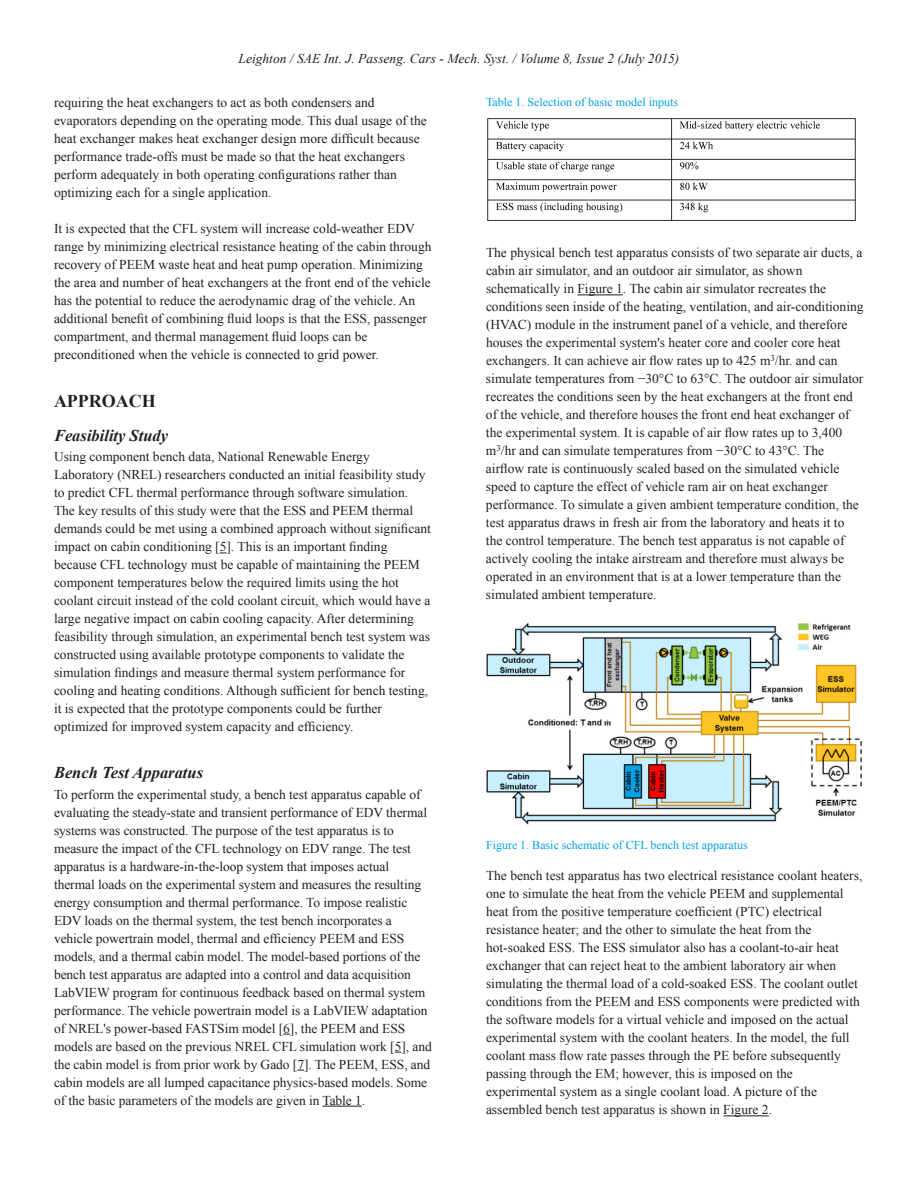
<style>
.page{position:relative;width:918px;height:1188px;background:#fff}
.page>*{position:absolute;margin:0;border:0;box-sizing:border-box;transform-origin:0 0}
.t1{font:700 18px "Times New Roman";color:#231f20}
.t2{font:italic 700 16.5px "Times New Roman";color:#231f20}
.t3{font:13.5px/18px "Times New Roman";color:#231f20}
.t4{font:italic 13.5px "Times New Roman";color:#231f20}
.caption-table{font:12px "Times New Roman";color:#01a0e9}
</style>
<div class="page">
<hr style="left:322px;top:1106px;width:40px;height:1px;background:#231f20">
<hr style="left:577px;top:295px;width:46px;height:1px;background:#231f20">
<hr style="left:723px;top:1116px;width:46px;height:1px;background:#231f20">
<img style="left:487px;top:118px;width:369px;height:103px">
<img style="left:486px;top:622px;width:376px;height:203px">
<p class="t4" style="left:239px;top:50px;width:442px">Leighton / SAE Int. J. Passeng. Cars - Mech. Syst. / Volume 8, Issue 2 (July 2015)</p>
<p class="t3" style="left:54px;top:93px;width:374px">requiring the heat exchangers to act as both condensers and evaporators depending on the operating mode. This dual usage of the heat exchanger makes heat exchanger design more difficult because performance trade-offs must be made so that the heat exchangers perform adequately in both operating configurations rather than optimizing each for a single application.</p>
<p class="t3" style="left:54px;top:219px;width:379px">It is expected that the CFL system will increase cold-weather EDV range by minimizing electrical resistance heating of the cabin through recovery of PEEM waste heat and heat pump operation. Minimizing the area and number of heat exchangers at the front end of the vehicle has the potential to reduce the aerodynamic drag of the vehicle. An additional benefit of combining fluid loops is that the ESS, passenger compartment, and thermal management fluid loops can be preconditioned when the vehicle is connected to grid power.</p>
<h1 class="t1" style="left:54px;top:388px;width:103px">APPROACH</h1>
<h2 class="t2" style="left:54px;top:424px;width:116px">Feasibility Study</h2>
<p class="t3" style="left:54px;top:448px;width:378px">Using component bench data, National Renewable Energy Laboratory (NREL) researchers conducted an initial feasibility study to predict CFL thermal performance through software simulation.<br>The key results of this study were that the ESS and PEEM thermal demands could be met using a combined approach without significant impact on cabin conditioning [5]. This is an important finding because CFL technology must be capable of maintaining the PEEM component temperatures below the required limits using the hot coolant circuit instead of the cold coolant circuit, which would have a large negative impact on cabin cooling capacity. After determining feasibility through simulation, an experimental bench test system was constructed using available prototype components to validate the simulation findings and measure thermal system performance for cooling and heating conditions. Although sufficient for bench testing, it is expected that the prototype components could be further optimized for improved system capacity and efficiency.</p>
<h2 class="t2" style="left:54px;top:761px;width:151px">Bench Test Apparatus</h2>
<p class="t3" style="left:54px;top:785px;width:379px">To perform the experimental study, a bench test apparatus capable of evaluating the steady-state and transient performance of EDV thermal systems was constructed. The purpose of the test apparatus is to measure the impact of the CFL technology on EDV range. The test apparatus is a hardware-in-the-loop system that imposes actual thermal loads on the experimental system and measures the resulting energy consumption and thermal performance. To impose realistic EDV loads on the thermal system, the test bench incorporates a vehicle powertrain model, thermal and efficiency PEEM and ESS models, and a thermal cabin model. The model-based portions of the bench test apparatus are adapted into a control and data acquisition LabVIEW program for continuous feedback based on thermal system performance. The vehicle powertrain model is a LabVIEW adaptation of NREL's power-based FASTSim model [6], the PEEM and ESS models are based on the previous NREL CFL simulation work [5], and the cabin model is from prior work by Gado [7]. The PEEM, ESS, and cabin models are all lumped capacitance physics-based models. Some of the basic parameters of the models are given in Table 1.</p>
<p class="caption-table" style="left:486px;top:94px;width:194px">Table 1. Selection of basic model inputs</p>
<p class="t3" style="left:486px;top:244px;width:379px">The physical bench test apparatus consists of two separate air ducts, a cabin air simulator, and an outdoor air simulator, as shown schematically in Figure 1. The cabin air simulator recreates the conditions seen inside of the heating, ventilation, and air-conditioning (HVAC) module in the instrument panel of a vehicle, and therefore houses the experimental system's heater core and cooler core heat exchangers. It can achieve air flow rates up to 425 m<sup>3</sup>/hr. and can simulate temperatures from −30°C to 63°C. The outdoor air simulator recreates the conditions seen by the heat exchangers at the front end of the vehicle, and therefore houses the front end heat exchanger of the experimental system. It is capable of air flow rates up to 3,400 m<sup>3</sup>/hr and can simulate temperatures from −30°C to 43°C. The airflow rate is continuously scaled based on the simulated vehicle speed to capture the effect of vehicle ram air on heat exchanger performance. To simulate a given ambient temperature condition, the test apparatus draws in fresh air from the laboratory and heats it to the control temperature. The bench test apparatus is not capable of actively cooling the intake airstream and therefore must always be operated in an environment that is at a lower temperature than the simulated ambient temperature.</p>
<p class="caption-table" style="left:486px;top:837px;width:263px">Figure 1. Basic schematic of CFL bench test apparatus</p>
<p class="t3" style="left:486px;top:867px;width:378px">The bench test apparatus has two electrical resistance coolant heaters, one to simulate the heat from the vehicle PEEM and supplemental heat from the positive temperature coefficient (PTC) electrical resistance heater; and the other to simulate the heat from the hot-soaked ESS. The ESS simulator also has a coolant-to-air heat exchanger that can reject heat to the ambient laboratory air when simulating the thermal load of a cold-soaked ESS. The coolant outlet conditions from the PEEM and ESS components were predicted with the software models for a virtual vehicle and imposed on the actual experimental system with the coolant heaters. In the model, the full coolant mass flow rate passes through the PE before subsequently passing through the EM; however, this is imposed on the experimental system as a single coolant load. A picture of the assembled bench test apparatus is shown in Figure 2.</p>
</div>
